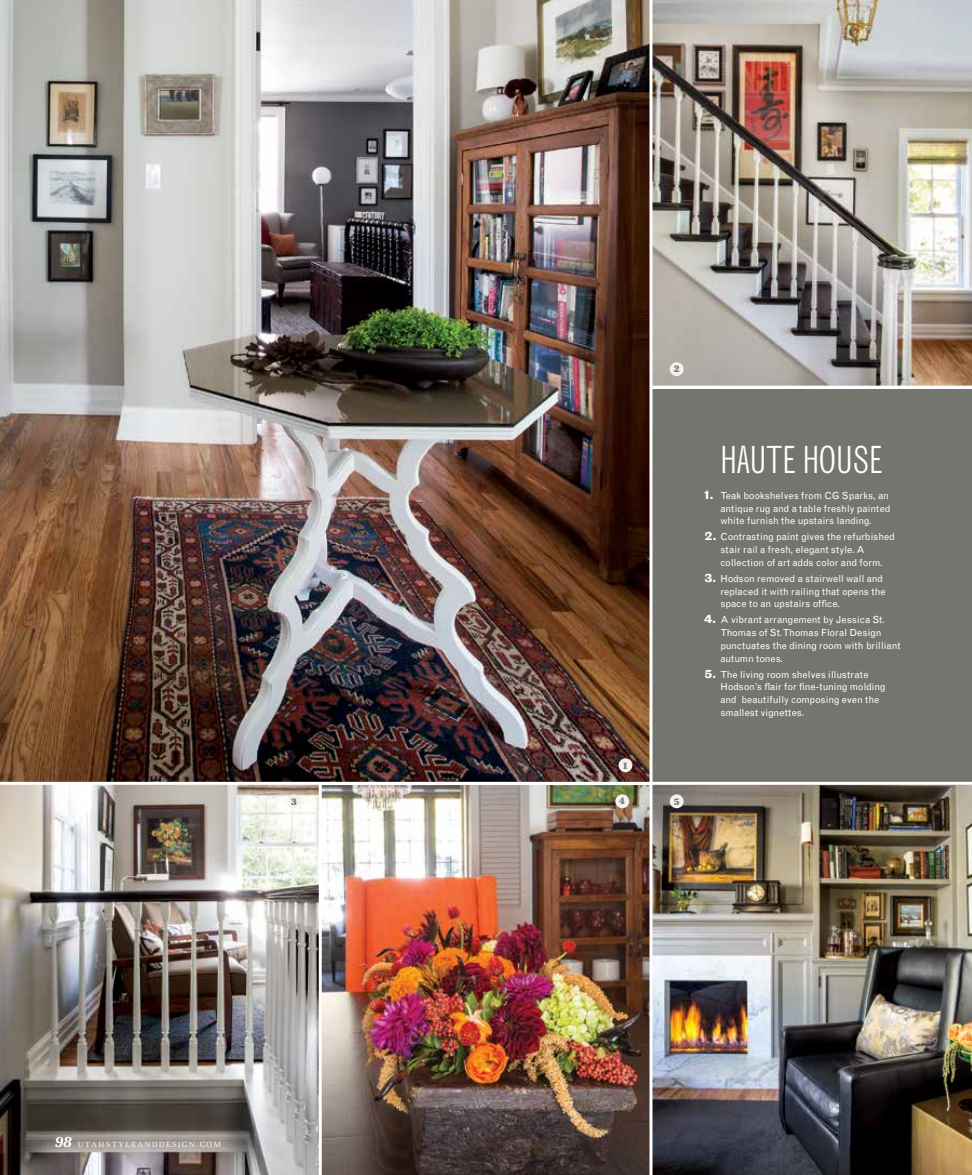
<style>
.page{position:relative;width:972px;height:1175px;background:#fff}
.page>*{position:absolute;margin:0;border:0;box-sizing:border-box;transform-origin:0 0}
.t1{font:300 condensed 36.6px "Grotesque";letter-spacing:-.04em;color:#fff}
.t2{font:9.75px/12.8px "Grotesque";color:#fff}
.t3{font:900 9.6px "Utopia";color:#77797b}
.t4{font:7.5px "Melior";letter-spacing:.2em;color:#fff}
.s1{font-family:"Grotesque Display";font-weight:700;font-stretch:expanded;font-size:12px}
.s2{font-family:"Utopia";font-weight:700;font-style:italic;font-size:15px}
</style>
<div class="page">
<img style="left:652px;top:0;width:320px;height:385px">
<img style="left:322px;top:785px;width:328px;height:389px">
<div style="left:652px;top:389px;width:320px;height:396px;background:#75756f"></div>
<img style="left:0;top:784px;width:319px;height:390px">
<img style="left:652px;top:785px;width:320px;height:389px">
<img style="left:0;top:0;width:650px;height:781px">
<div style="left:670px;top:362px;width:14px;height:14px;background:#f3f1ee;border-radius:50%"></div>
<div style="left:287px;top:794px;width:14px;height:14px;background:#f3f1ee;border-radius:50%"></div>
<div style="left:670px;top:794px;width:14px;height:14px;background:#f3f1ee;border-radius:50%"></div>
<div style="left:615px;top:794px;width:14px;height:14px;background:#f3f1ee;border-radius:50%"></div>
<div style="left:619px;top:758px;width:13px;height:14px;background:#f3f1ee;border-radius:50%"></div>
<hr style="left:0;top:781px;width:972px;height:3px;background:#fff">
<p class="t3" style="left:674px;top:363px;width:7px">2</p>
<p class="t3" style="left:623px;top:759px;width:7px">1</p>
<p class="t3" style="left:291px;top:795px;width:7px">3</p>
<p class="t3" style="left:619px;top:795px;width:7px">4</p>
<p class="t3" style="left:674px;top:796px;width:7px">5</p>
<h1 class="t1" style="left:720px;top:437px;width:165px">HAUTE HOUSE</h1>
<p class="t2" style="left:720px;top:489px;width:172px;text-indent:-16px"><span class="s1">1.</span> Teak bookshelves from CG Sparks, an antique rug and a table freshly painted white furnish the upstairs landing.</p>
<p class="t2" style="left:720px;top:531px;width:176px;text-indent:-16px"><span class="s1">2.</span> Contrasting paint gives the refurbished stair rail a fresh, elegant style. A collection of art adds color and form.</p>
<p class="t2" style="left:720px;top:572px;width:167px;text-indent:-16px"><span class="s1">3.</span> Hodson removed a stairwell wall and replaced it with railing that opens the space to an upstairs office.</p>
<p class="t2" style="left:720px;top:614px;width:182px;text-indent:-16px"><span class="s1">4.</span> A vibrant arrangement by Jessica St.<br>Thomas of St. Thomas Floral Design punctuates the dining room with brilliant autumn tones.</p>
<p class="t2" style="left:720px;top:668px;width:167px;text-indent:-16px"><span class="s1">5.</span> The living room shelves illustrate Hodson’s flair for fine-tuning molding and beautifully composing even the smallest vignettes.</p>
<p class="t4" style="left:54px;top:1139px;width:169px"><span class="s2">98</span> UTAHSTYLEANDDESIGN.COM</p>
</div>
